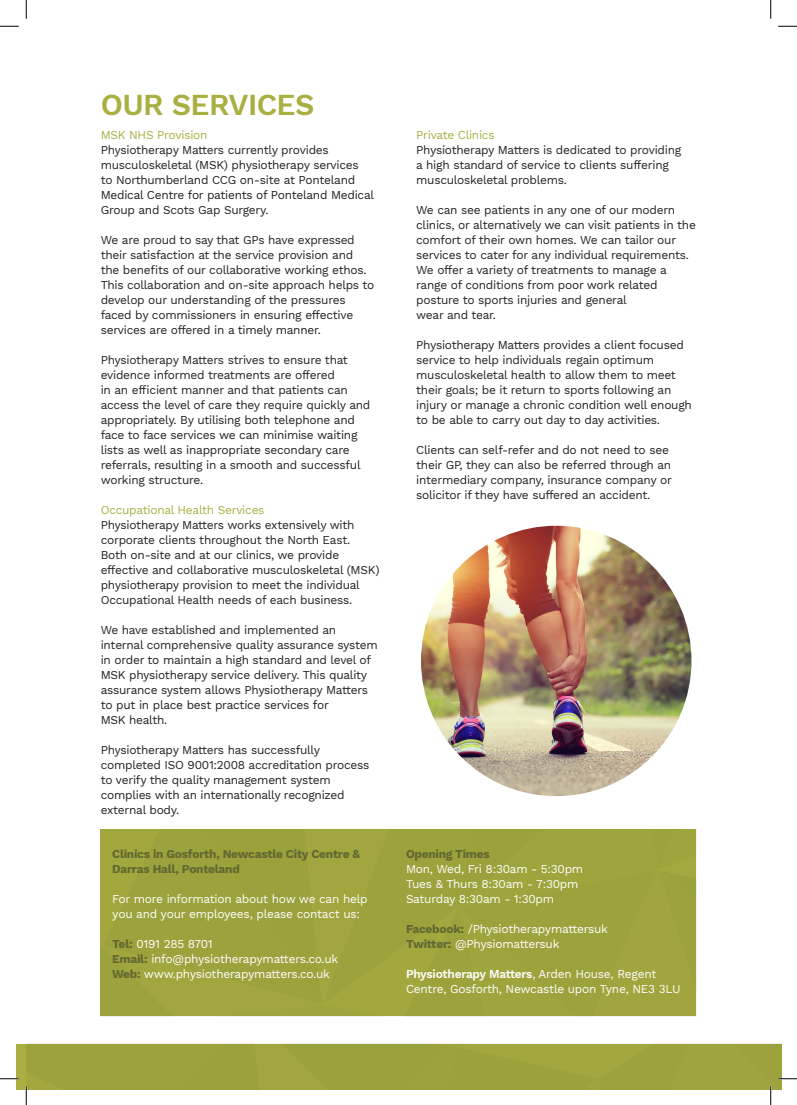
<style>
.page{position:relative;width:797px;height:1105px;background:#fff}
.page>*{position:absolute;margin:0;border:0;box-sizing:border-box;transform-origin:0 0}
.t1{font:600 30px "Work Sans";letter-spacing:-.02em;color:#a9af41}
.t2{font:11.88px/15px "Work Sans";letter-spacing:-.02em;color:#231f20}
.t3{font:11.88px/15px "Work Sans";letter-spacing:-.02em;color:#fff}
.t4{font:700 11.88px/15px "Work Sans";letter-spacing:-.02em;color:#626831}
.t5{font:11.88px "Work Sans";letter-spacing:-.02em;color:#a9af41}
.s1{font-weight:700;color:#626831}
.s2{font-weight:600}
</style>
<div class="page">
<div style="left:101px;top:829px;width:595px;height:187px;background:#9da33c"></div>
<img style="left:421px;top:526px;width:270px;height:270px;border-radius:135px">
<svg style="left:0;top:25px;width:19px;height:2px"></svg>
<svg style="left:778px;top:25px;width:19px;height:2px"></svg>
<svg style="left:0;top:1078px;width:19px;height:1px"></svg>
<svg style="left:25px;top:0;width:2px;height:19px"></svg>
<svg style="left:770px;top:0;width:1px;height:19px"></svg>
<svg style="left:25px;top:1044px;width:772px;height:61px"></svg>
<p class="t1" style="left:101px;top:87px;width:215px">OUR SERVICES</p>
<p class="t5" style="left:101px;top:128px;width:108px">MSK NHS Provision</p>
<p class="t2" style="left:101px;top:143px;width:275px">Physiotherapy Matters currently provides musculoskeletal (MSK) physiotherapy services<br>to Northumberland CCG on-site at Ponteland Medical Centre for patients of Ponteland Medical Group and Scots Gap Surgery.</p>
<p class="t2" style="left:101px;top:233px;width:275px">We are proud to say that GPs have expressed their satisfaction at the service provision and the benefits of our collaborative working ethos.<br>This collaboration and on-site approach helps to develop our understanding of the pressures</p>
<p class="t2" style="left:101px;top:308px;width:254px">faced by commissioners in ensuring effective services are offered in a timely manner.</p>
<p class="t2" style="left:101px;top:353px;width:271px">Physiotherapy Matters strives to ensure that evidence informed treatments are offered<br>in an efficient manner and that patients can access the level of care they require quickly and appropriately. By utilising both telephone and face to face services we can minimise waiting lists as well as inappropriate secondary care referrals, resulting in a smooth and successful working structure.</p>
<p class="t5" style="left:101px;top:503px;width:165px">Occupational Health Services</p>
<p class="t2" style="left:101px;top:518px;width:280px">Physiotherapy Matters works extensively with corporate clients throughout the North East.<br>Both on-site and at our clinics, we provide effective and collaborative musculoskeletal (MSK) physiotherapy provision to meet the individual Occupational Health needs of each business.</p>
<p class="t2" style="left:101px;top:623px;width:278px">We have established and implemented an internal comprehensive quality assurance system in order to maintain a high standard and level of MSK physiotherapy service delivery. This quality assurance system allows Physiotherapy Matters to put in place best practice services for</p>
<p class="t2" style="left:101px;top:713px;width:68px">MSK health.</p>
<p class="t2" style="left:101px;top:743px;width:270px">Physiotherapy Matters has successfully completed ISO 9001:2008 accreditation process to verify the quality management system complies with an internationally recognized external body.</p>
<p class="t4" style="left:112px;top:847px;width:249px">Clinics in Gosforth, Newcastle City Centre &amp;<br>Darras Hall, Ponteland</p>
<p class="t3" style="left:112px;top:892px;width:257px">For more information about how we can help you and your employees, please contact us:</p>
<p class="t3" style="left:112px;top:937px;width:102px"><span class="s1">Tel:</span> 0191 285 8701</p>
<p class="t3" style="left:112px;top:952px;width:227px"><span class="s1">Email:</span> info@physiotherapymatters.co.uk</p>
<p class="t3" style="left:112px;top:967px;width:219px"><span class="s1">Web:</span> www.physiotherapymatters.co.uk</p>
<p class="t5" style="left:416px;top:128px;width:80px">Private Clinics</p>
<p class="t2" style="left:416px;top:143px;width:267px">Physiotherapy Matters is dedicated to providing a high standard of service to clients suffering musculoskeletal problems.</p>
<p class="t2" style="left:416px;top:203px;width:281px">We can see patients in any one of our modern clinics, or alternatively we can visit patients in the comfort of their own homes. We can tailor our services to cater for any individual requirements.</p>
<p class="t2" style="left:416px;top:263px;width:252px">We offer a variety of treatments to manage a range of conditions from poor work related posture to sports injuries and general</p>
<p class="t2" style="left:416px;top:308px;width:81px">wear and tear.</p>
<p class="t2" style="left:416px;top:338px;width:277px">Physiotherapy Matters provides a client focused service to help individuals regain optimum musculoskeletal health to allow them to meet their goals; be it return to sports following an injury or manage a chronic condition well enough to be able to carry out day to day activities.</p>
<p class="t2" style="left:416px;top:443px;width:257px">Clients can self-refer and do not need to see their GP, they can also be referred through an intermediary company, insurance company or solicitor if they have suffered an accident.</p>
<p class="t4" style="left:406px;top:847px;width:85px">Opening Times</p>
<p class="t3" style="left:406px;top:862px;width:179px">Mon, Wed, Fri 8:30am - 5:30pm</p>
<p class="t3" style="left:406px;top:877px;width:174px">Tues &amp; Thurs 8:30am - 7:30pm</p>
<p class="t3" style="left:406px;top:892px;width:150px">Saturday 8:30am - 1:30pm</p>
<p class="t3" style="left:406px;top:922px;width:203px"><span class="s1">Facebook:</span> /Physiotherapymattersuk</p>
<p class="t3" style="left:406px;top:937px;width:155px"><span class="s1">Twitter:</span> @Physiomattersuk</p>
<p class="t3" style="left:406px;top:967px;width:276px"><span class="s2">Physiotherapy Matters</span>, Arden House, Regent<br>Centre, Gosforth, Newcastle upon Tyne, NE3 3LU</p>
</div>
